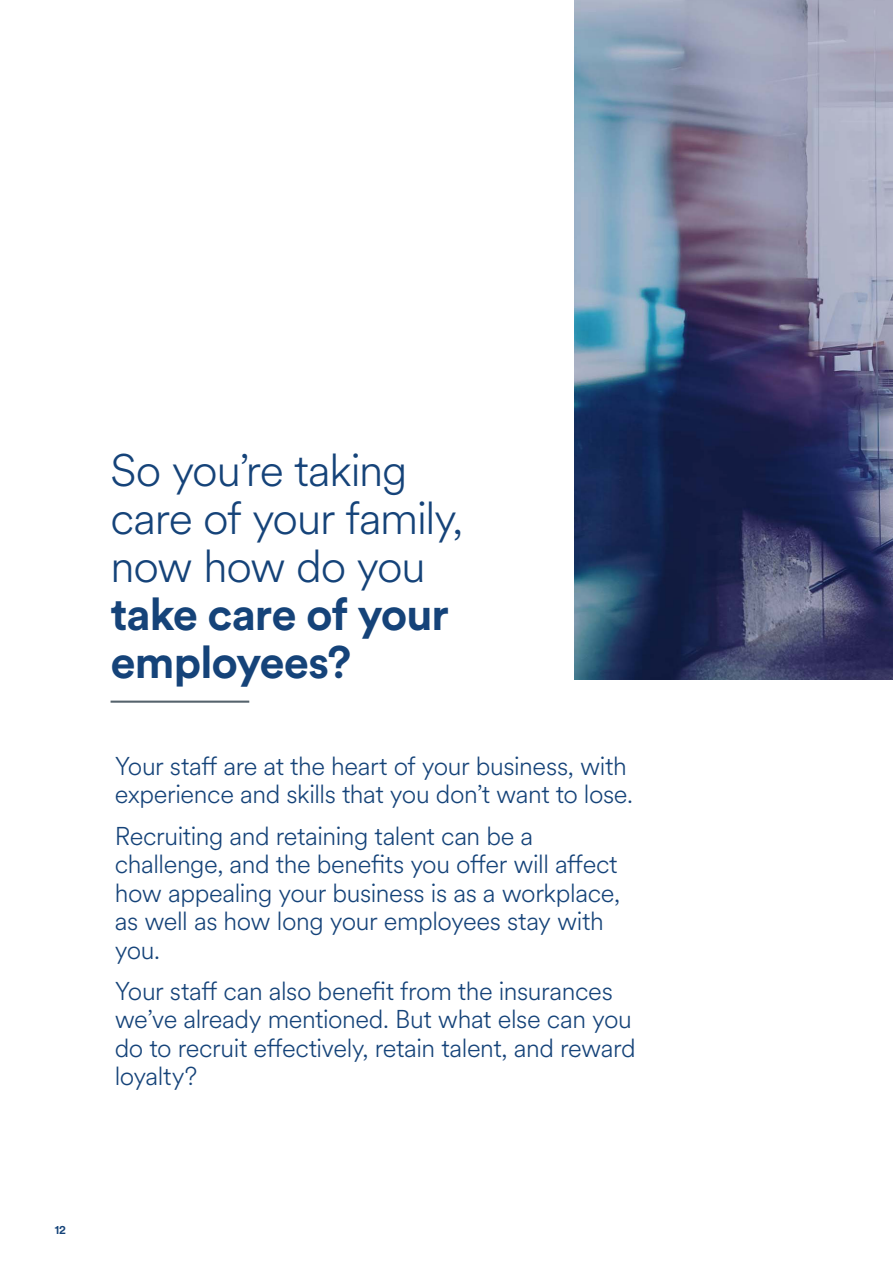
<style>
.page{position:relative;width:893px;height:1263px;background:#fff}
.page>*{position:absolute;margin:0;border:0;box-sizing:border-box;transform-origin:0 0}
._30_32_Benchmark_Intro{font:300 45px/48px "Schroders Circular";letter-spacing:-.03em;color:#154379}
._17_19_Benchmark_Intro_prussian_blue{font:300 25.5px/28.5px "Schroders Circular";letter-spacing:-.015em;color:#154379}
._7_5_10_Folio_Text_Prussian_blue{font:700 11.25px "Schroders Circular";color:#154379}
.s1{font-weight:700}
</style>
<div class="page">
<hr style="left:111px;top:701px;width:138px;height:2px;background:#55636c">
<img style="left:574px;top:0;width:319px;height:679px">
<p class="_30_32_Benchmark_Intro" style="left:111px;top:444px;width:354px">So you’re taking care of your family, now how do you <span class="s1">take care of your employees?</span></p>
<p class="_17_19_Benchmark_Intro_prussian_blue" style="left:115px;top:750px;width:520px">Your staff are at the heart of your business, with experience and skills that you don’t want to lose.</p>
<p class="_17_19_Benchmark_Intro_prussian_blue" style="left:115px;top:820px;width:507px">Recruiting and retaining talent can be a challenge, and the benefits you offer will affect how appealing your business is as a workplace, as well as how long your employees stay with you.</p>
<p class="_17_19_Benchmark_Intro_prussian_blue" style="left:115px;top:975px;width:522px">Your staff can also benefit from the insurances we’ve already mentioned. But what else can you do to recruit effectively, retain talent, and reward loyalty?</p>
<p class="_7_5_10_Folio_Text_Prussian_blue" style="left:55px;top:1222px;width:13px">12</p>
</div>
